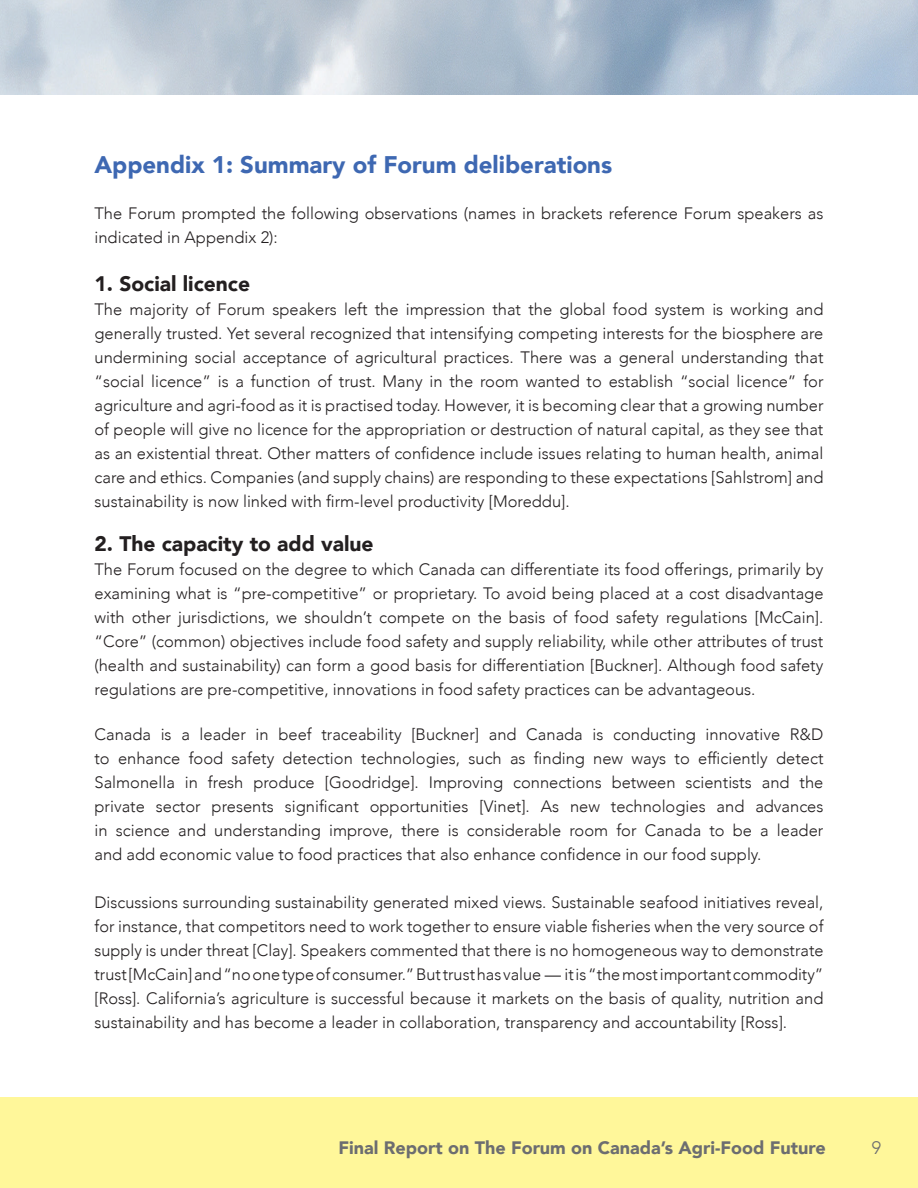
<style>
.page{position:relative;width:918px;height:1188px;background:#fff}
.page>*{position:absolute;margin:0;border:0;box-sizing:border-box;transform-origin:0 0}
.t1{font:900 24px "Avenir";color:#3e68b2}
.t2{font:900 21px "Avenir";color:#231f20}
.t3{font:900 18px "Avenir";color:#6c6d70}
.t4{font:300 18px "Avenir";color:#6c6d70}
.t5{font:300 16.5px/24px "Avenir";color:#231f20;text-align:justify}
</style>
<div class="page">
<div style="left:0;top:1097px;width:918px;height:91px;background:#fff79a"></div>
<h1 class="t1" style="left:94px;top:144px;width:519px">Appendix 1: Summary of Forum deliberations</h1>
<p class="t5" style="left:94px;top:201px;width:730px">The Forum prompted the following observations (names in brackets reference Forum speakers as indicated in Appendix 2):</p>
<p class="t2" style="left:94px;top:266px;width:157px">1. Social licence</p>
<p class="t5" style="left:94px;top:297px;width:731px">The majority of Forum speakers left the impression that the global food system is working and generally trusted. Yet several recognized that intensifying competing interests for the biosphere are undermining social acceptance of agricultural practices. There was a general understanding that “social licence” is a function of trust. Many in the room wanted to establish “social licence” for agriculture and agri-food as it is practised today. However, it is becoming clear that a growing number of people will give no licence for the appropriation or destruction of natural capital, as they see that as an existential threat. Other matters of confidence include issues relating to human health, animal care and ethics. Companies (and supply chains) are responding to these expectations [Sahlstrom] and sustainability is now linked with firm-level productivity [Moreddu].</p>
<p class="t2" style="left:94px;top:526px;width:281px">2. The capacity to add value</p>
<p class="t5" style="left:94px;top:558px;width:731px">The Forum focused on the degree to which Canada can differentiate its food offerings, primarily by examining what is “pre-competitive” or proprietary. To avoid being placed at a cost disadvantage with other jurisdictions, we shouldn’t compete on the basis of food safety regulations [McCain]. “Core” (common) objectives include food safety and supply reliability, while other attributes of trust (health and sustainability) can form a good basis for differentiation [Buckner]. Although food safety regulations are pre-competitive, innovations in food safety practices can be advantageous.</p>
<p class="t5" style="left:94px;top:722px;width:731px">Canada is a leader in beef traceability [Buckner] and Canada is conducting innovative R&amp;D to enhance food safety detection technologies, such as finding new ways to efficiently detect Salmonella in fresh produce [Goodridge]. Improving connections between scientists and the private sector presents significant opportunities [Vinet]. As new technologies and advances in science and understanding improve, there is considerable room for Canada to be a leader and add economic value to food practices that also enhance confidence in our food supply.</p>
<p class="t5" style="left:94px;top:890px;width:731px">Discussions surrounding sustainability generated mixed views. Sustainable seafood initiatives reveal, for instance, that competitors need to work together to ensure viable fisheries when the very source of supply is under threat [Clay]. Speakers commented that there is no homogeneous way to demonstrate trust [McCain] and “no one type of consumer.” But trust has value — it is “the most important commodity” [Ross]. California’s agriculture is successful because it markets on the basis of quality, nutrition and sustainability and has become a leader in collaboration, transparency and accountability [Ross].</p>
<p class="t3" style="left:338px;top:1132px;width:489px">Final Report on The Forum on Canada’s Agri-Food Future</p>
<p class="t4" style="left:872px;top:1137px;width:11px">9</p>
</div>
